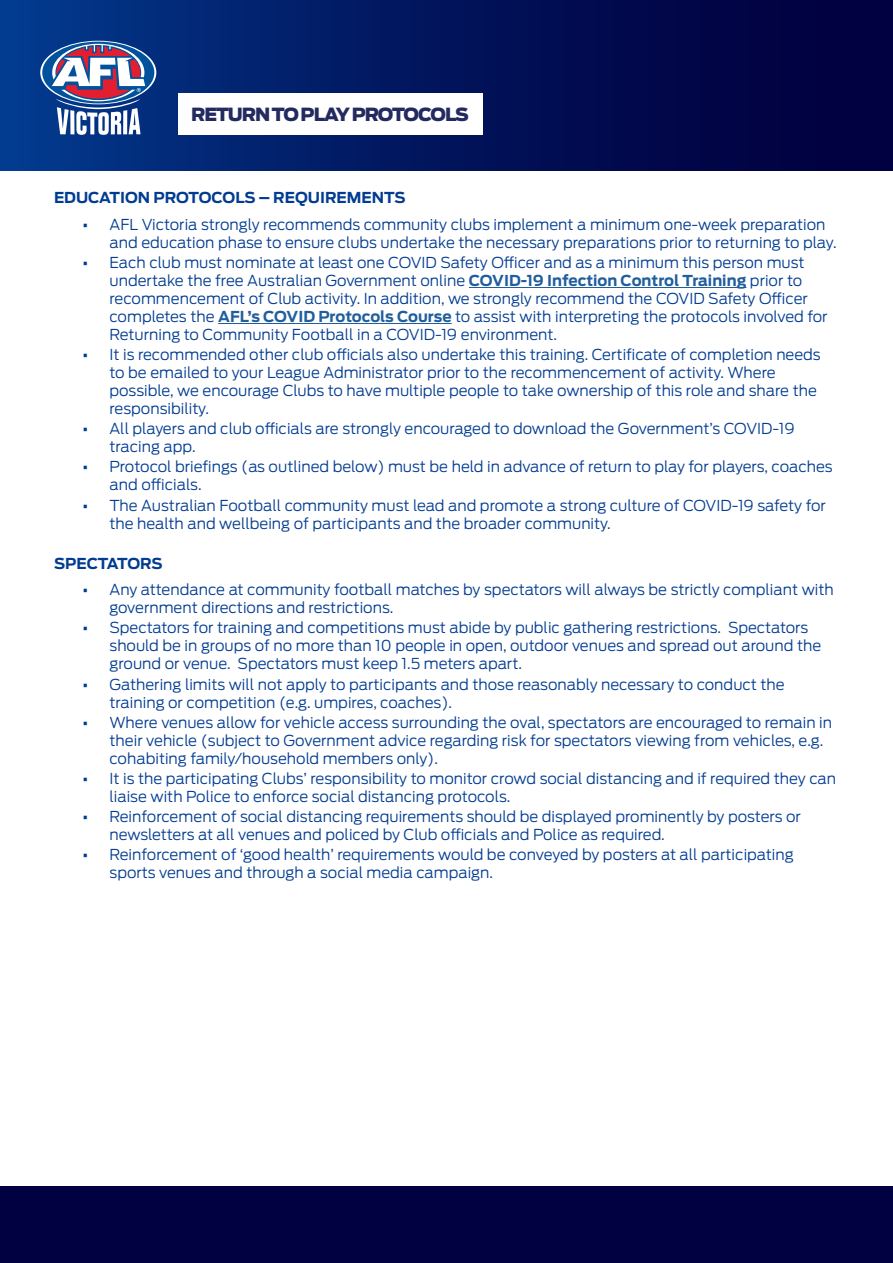
<style>
.page{position:relative;width:893px;height:1263px;background:#fff}
.page>*{position:absolute;margin:0;border:0;box-sizing:border-box;transform-origin:0 0}
.t1{font:900 18px "Antenna";letter-spacing:-.06em;color:#232a60}
.t2{font:300 15px/18px "Antenna";color:#023c91}
.t3{font:700 15px "Antenna";letter-spacing:-.005em;color:#023c91}
.s1{font-weight:700}
.s2{font-weight:700;color:#215e9e}
</style>
<div class="page">
<div style="left:0;top:0;width:893px;height:170px;background:linear-gradient(to right,#023689,#010036)"></div>
<div style="left:178px;top:94px;width:304px;height:41px;background:#fff"></div>
<svg style="left:40px;top:41px;width:116px;height:63px"></svg>
<div style="left:42px;top:42px;width:112px;height:61px;background:#00529c;border-radius:50%"></div>
<svg style="left:52px;top:44px;width:93px;height:91px"></svg>
<div style="left:0;top:1186px;width:893px;height:77px;background:#010040"></div>
<hr style="left:469px;top:287px;width:277px;height:1px;background:#215e9e">
<hr style="left:218px;top:323px;width:234px;height:1px;background:#215e9e">
<p class="t1" style="left:191px;top:102px;width:279px">RETURN TO PLAY PROTOCOLS</p>
<p class="t3" style="left:54px;top:187px;width:353px">EDUCATION PROTOCOLS – REQUIREMENTS</p>
<p class="t2" style="left:110px;top:215px;width:729px;text-indent:-27px"><span class="s1">•</span> AFL Victoria strongly recommends community clubs implement a minimum one-week preparation and education phase to ensure clubs undertake the necessary preparations prior to returning to play.</p>
<p class="t2" style="left:110px;top:253px;width:720px;text-indent:-27px"><span class="s1">•</span> Each club must nominate at least one COVID Safety Officer and as a minimum this person must undertake the free Australian Government online <span class="s2">COVID-19 Infection Control Training</span> prior to recommencement of Club activity. In addition, we strongly recommend the COVID Safety Officer completes the <span class="s2">AFL’s COVID Protocols Course</span> to assist with interpreting the protocols involved for Returning to Community Football in a COVID-19 environment.</p>
<p class="t2" style="left:110px;top:345px;width:713px;text-indent:-27px"><span class="s1">•</span> It is recommended other club officials also undertake this training. Certificate of completion needs to be emailed to your League Administrator prior to the recommencement of activity. Where possible, we encourage Clubs to have multiple people to take ownership of this role and share the responsibility.</p>
<p class="t2" style="left:110px;top:419px;width:687px;text-indent:-27px"><span class="s1">•</span> All players and club officials are strongly encouraged to download the Government’s COVID-19 tracing app.</p>
<p class="t2" style="left:110px;top:458px;width:725px;text-indent:-27px"><span class="s1">•</span> Protocol briefings (as outlined below) must be held in advance of return to play for players, coaches and officials.</p>
<p class="t2" style="left:110px;top:496px;width:718px;text-indent:-27px"><span class="s1">•</span> The Australian Football community must lead and promote a strong culture of COVID-19 safety for the health and wellbeing of participants and the broader community.</p>
<p class="t3" style="left:54px;top:553px;width:110px">SPECTATORS</p>
<p class="t2" style="left:110px;top:580px;width:726px;text-indent:-27px"><span class="s1">•</span> Any attendance at community football matches by spectators will always be strictly compliant with government directions and restrictions.</p>
<p class="t2" style="left:110px;top:619px;width:713px;text-indent:-27px"><span class="s1">•</span> Spectators for training and competitions must abide by public gathering restrictions. Spectators should be in groups of no more than 10 people in open, outdoor venues and spread out around the ground or venue. Spectators must keep 1.5 meters apart.</p>
<p class="t2" style="left:110px;top:675px;width:677px;text-indent:-27px"><span class="s1">•</span> Gathering limits will not apply to participants and those reasonably necessary to conduct the training or competition (e.g. umpires, coaches).</p>
<p class="t2" style="left:110px;top:713px;width:724px;text-indent:-27px"><span class="s1">•</span> Where venues allow for vehicle access surrounding the oval, spectators are encouraged to remain in their vehicle (subject to Government advice regarding risk for spectators viewing from vehicles, e.g. cohabiting family/household members only).</p>
<p class="t2" style="left:110px;top:769px;width:728px;text-indent:-27px"><span class="s1">•</span> It is the participating Clubs’ responsibility to monitor crowd social distancing and if required they can liaise with Police to enforce social distancing protocols.</p>
<p class="t2" style="left:110px;top:807px;width:693px;text-indent:-27px"><span class="s1">•</span> Reinforcement of social distancing requirements should be displayed prominently by posters or newsletters at all venues and policed by Club officials and Police as required.</p>
<p class="t2" style="left:110px;top:845px;width:686px;text-indent:-27px"><span class="s1">•</span> Reinforcement of ‘good health’ requirements would be conveyed by posters at all participating sports venues and through a social media campaign.</p>
</div>
